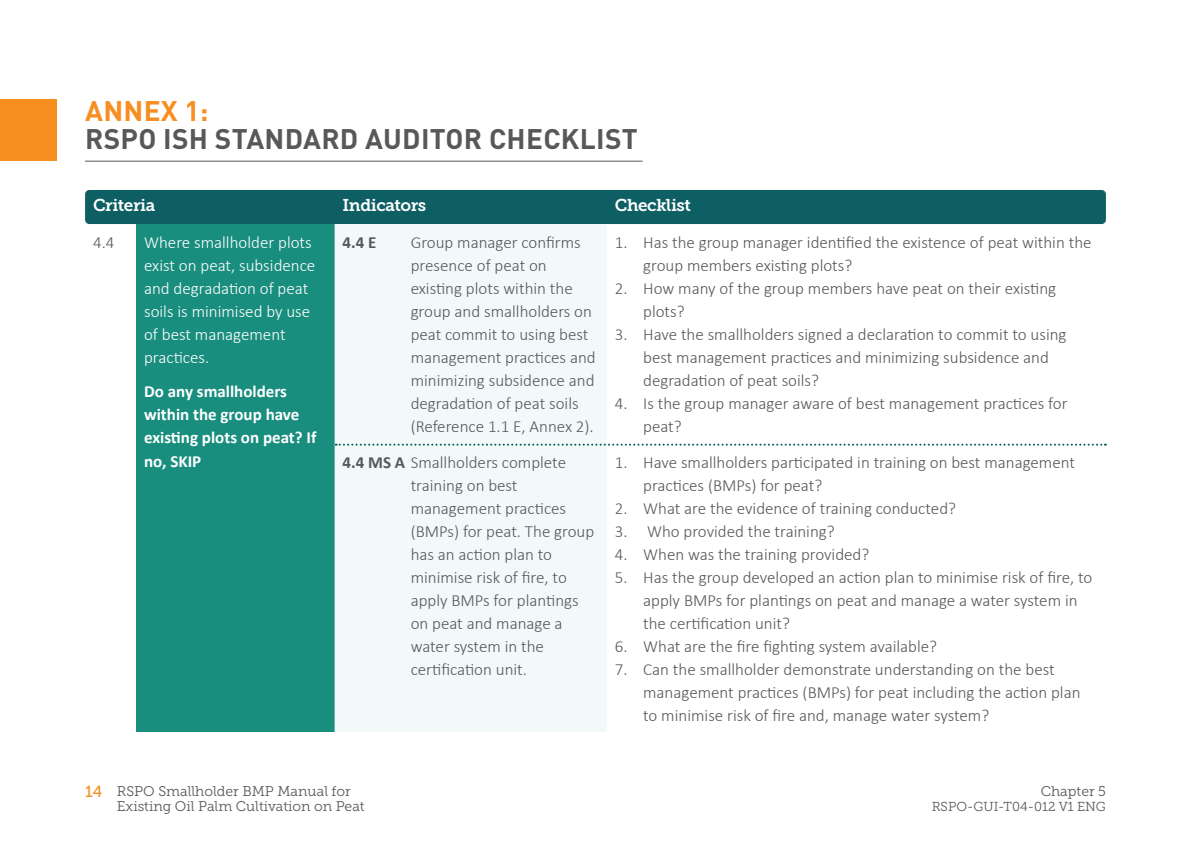
<style>
.page{position:relative;width:1191px;height:842px;background:#fff}
.page>*{position:absolute;margin:0;border:0;box-sizing:border-box;transform-origin:0 0}
.body_text{font:700 28px "DINOT";letter-spacing:.01em;color:#57585a}
.body_text-2{font:700 28px "DINOT";letter-spacing:.01em;color:#f68e21}
.body_text-3{font:300 17px/23px "Calibri";color:#57585a}
.body_text-4{font:300 17px/23px "Calibri";color:#fff}
.body_text-5{font:700 17px/23px "Calibri";color:#fff}
.body_text-6{font:17px "Museo Slab 700";letter-spacing:-.025em;color:#fff}
.body_text-7{font:700 17px "Calibri";color:#57585a}
.t1{font:16px "Museo Slab 500";color:#f68e1e}
.t2{font:14px/15px "Museo Slab 300";color:#57585a}
.t3{font:13px "Museo Slab 300";color:#57585a}
.s1{font-weight:700}
</style>
<div class="page">
<hr style="left:85px;top:161px;width:558px;height:1px;background:#57585a">
<div style="left:0;top:99px;width:57px;height:62px;background:#f68e1e"></div>
<div style="left:85px;top:190px;width:1021px;height:34px;background:#0d5f63;border-radius:4px"></div>
<div style="left:136px;top:224px;width:198px;height:508px;background:#198e7f"></div>
<div style="left:334px;top:224px;width:273px;height:508px;background:#f1f9f9"></div>
<svg style="left:335px;top:444px;width:771px;height:2px"></svg>
<p class="body_text-2" style="left:85px;top:92px;width:125px">ANNEX 1:</p>
<p class="body_text" style="left:85px;top:120px;width:554px">RSPO ISH STANDARD AUDITOR CHECKLIST</p>
<p class="body_text-6" style="left:93px;top:195px;width:64px">Criteria</p>
<p class="body_text-6" style="left:342px;top:195px;width:85px">Indicators</p>
<p class="body_text-6" style="left:615px;top:195px;width:78px">Checklist</p>
<p class="body_text-3" style="left:93px;top:231px;width:23px">4.4</p>
<p class="body_text-4" style="left:144px;top:231px;width:173px">Where smallholder plots exist on peat, subsidence and degradation of peat soils is minimised by use of best management practices.</p>
<p class="body_text-5" style="left:144px;top:380px;width:174px">Do any smallholders within the group have existing plots on peat? If no, SKIP</p>
<p class="body_text-7" style="left:342px;top:232px;width:35px">4.4 E</p>
<p class="body_text-3" style="left:411px;top:231px;width:187px">Group manager confirms presence of peat on existing plots within the group and smallholders on peat commit to using best management practices and minimizing subsidence and degradation of peat soils (Reference 1.1 E, Annex 2).</p>
<p class="body_text-3" style="left:643px;top:231px;width:450px;text-indent:-28px">1. Has the group manager identified the existence of peat within the group members existing plots?</p>
<p class="body_text-3" style="left:643px;top:277px;width:414px;text-indent:-28px">2. How many of the group members have peat on their existing plots?</p>
<p class="body_text-3" style="left:643px;top:323px;width:425px;text-indent:-28px">3. Have the smallholders signed a declaration to commit to using best management practices and minimizing subsidence and degradation of peat soils?</p>
<p class="body_text-3" style="left:643px;top:392px;width:426px;text-indent:-28px">4. Is the group manager aware of best management practices for peat?</p>
<p class="body_text-3" style="left:411px;top:450px;width:185px;text-indent:-68px"><span class="s1">4.4 MS A</span> Smallholders complete training on best management practices (BMPs) for peat. The group has an action plan to minimise risk of fire, to apply BMPs for plantings on peat and manage a water system in the certification unit.</p>
<p class="body_text-3" style="left:643px;top:450px;width:433px;text-indent:-28px">1. Have smallholders participated in training on best management practices (BMPs) for peat?</p>
<p class="body_text-3" style="left:615px;top:496px;width:343px">2. What are the evidence of training conducted?</p>
<p class="body_text-3" style="left:615px;top:519px;width:221px">3. Who provided the training?</p>
<p class="body_text-3" style="left:615px;top:542px;width:256px">4. When was the training provided?</p>
<p class="body_text-3" style="left:643px;top:565px;width:451px;text-indent:-28px">5. Has the group developed an action plan to minimise risk of fire, to apply BMPs for plantings on peat and manage a water system in the certification unit?</p>
<p class="body_text-3" style="left:615px;top:634px;width:324px">6. What are the fire fighting system available?</p>
<p class="body_text-3" style="left:643px;top:657px;width:439px;text-indent:-28px">7. Can the smallholder demonstrate understanding on the best management practices (BMPs) for peat including the action plan to minimise risk of fire and, manage water system?</p>
<p class="t1" style="left:85px;top:782px;width:19px">14</p>
<p class="t2" style="left:1040px;top:783px;width:67px">Chapter 5</p>
<p class="t3" style="left:931px;top:799px;width:176px">RSPO-GUI-T04-012 V1 ENG</p>
<p class="t2" style="left:117px;top:783px;width:249px">RSPO Smallholder BMP Manual for<br>Existing Oil Palm Cultivation on Peat</p>
</div>
